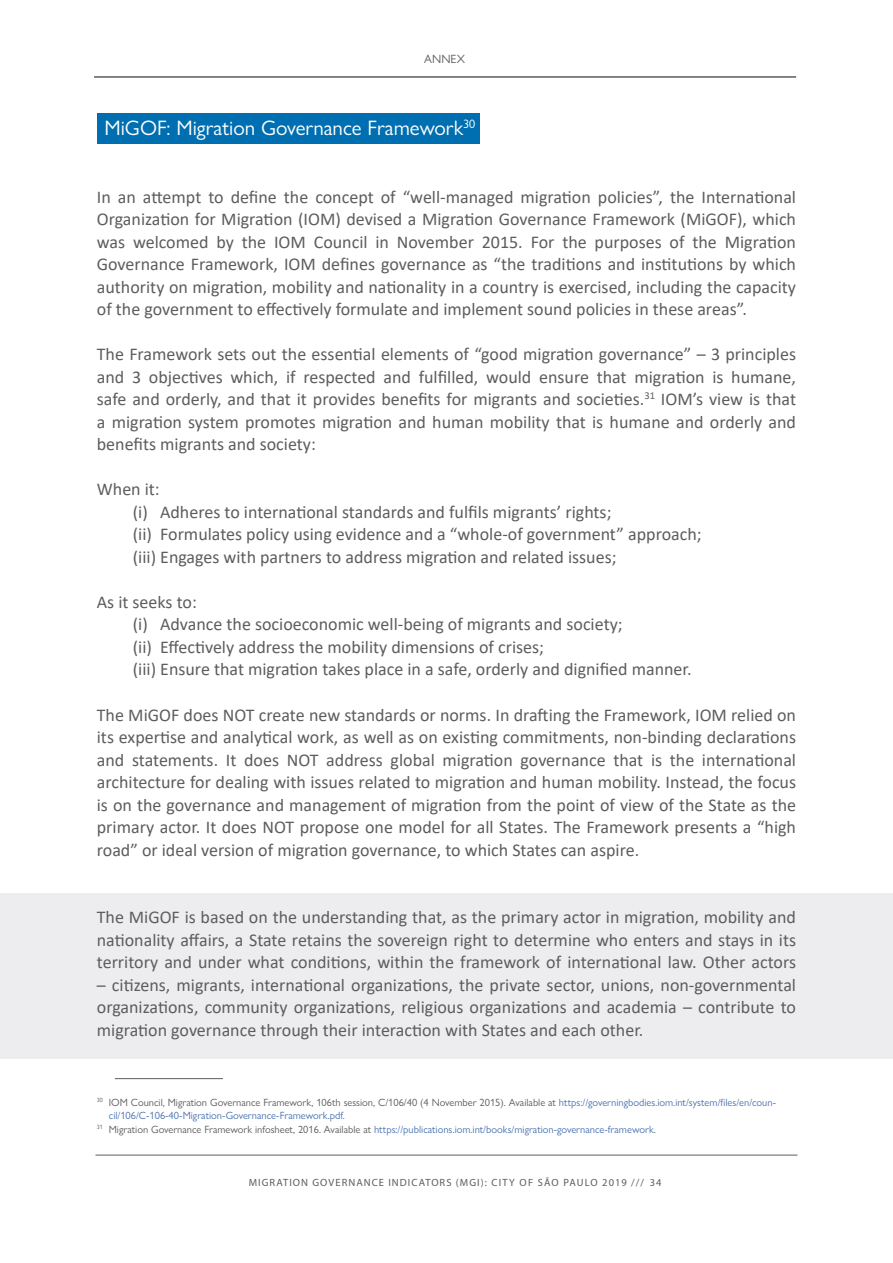
<style>
.page{position:relative;width:893px;height:1263px;background:#fff}
.page>*{position:absolute;margin:0;border:0;box-sizing:border-box;transform-origin:0 0}
.t1{font:21px "Gill Sans Nova";color:#fff}
.t2{font:18px/22.5px "Calibri";color:#5d5d5d;text-align:justify}
.t3{font:12px "Gill Sans Nova";color:#5d5d5d}
.t4{font:10.5px/13.5px "Gill Sans Nova";color:#4a73b0}
.t5{font:10.5px "Myriad Pro";letter-spacing:.1em;color:#5d5d5d}
.s1{color:#5d5d5d}
</style>
<div class="page">
<hr style="left:95px;top:1155px;width:702px;height:1px;background:#5c5c5c">
<div style="left:97px;top:113px;width:383px;height:31px;background:#006fb1"></div>
<div style="left:0;top:893px;width:893px;height:165px;background:#ededf0"></div>
<hr style="left:115px;top:1078px;width:108px;height:1px;background:#5c5c5c">
<hr style="left:94px;top:77px;width:702px;height:1px;background:#5c5c5c">
<p class="t3" style="left:424px;top:51px;width:42px">ANNEX</p>
<p class="t1" style="left:104px;top:115px;width:373px">MiGOF: Migration Governance Framework<sup>30</sup></p>
<p class="t2" style="left:97px;top:185px;width:701px">In an attempt to define the concept of “well-managed migration policies”, the International Organization for Migration (IOM) devised a Migration Governance Framework (MiGOF), which was welcomed by the IOM Council in November 2015. For the purposes of the Migration Governance Framework, IOM defines governance as “the traditions and institutions by which authority on migration, mobility and nationality in a country is exercised, including the capacity of the government to effectively formulate and implement sound policies in these areas”.</p>
<p class="t2" style="left:97px;top:343px;width:701px">The Framework sets out the essential elements of “good migration governance” – 3 principles and 3 objectives which, if respected and fulfilled, would ensure that migration is humane, safe and orderly, and that it provides benefits for migrants and societies.<sup>31</sup> IOM’s view is that a migration system promotes migration and human mobility that is humane and orderly and benefits migrants and society:</p>
<p class="t2" style="left:97px;top:478px;width:64px">When it:</p>
<p class="t2" style="left:133px;top:500px;width:480px">(i) Adheres to international standards and fulfils migrants’ rights;</p>
<p class="t2" style="left:133px;top:523px;width:570px">(ii) Formulates policy using evidence and a “whole-of government” approach;</p>
<p class="t2" style="left:133px;top:545px;width:485px">(iii) Engages with partners to address migration and related issues;</p>
<p class="t2" style="left:97px;top:590px;width:101px">As it seeks to:</p>
<p class="t2" style="left:133px;top:613px;width:491px">(i) Advance the socioeconomic well-being of migrants and society;</p>
<p class="t2" style="left:133px;top:635px;width:413px">(ii) Effectively address the mobility dimensions of crises;</p>
<p class="t2" style="left:133px;top:658px;width:560px">(iii) Ensure that migration takes place in a safe, orderly and dignified manner.</p>
<p class="t2" style="left:97px;top:703px;width:701px">The MiGOF does NOT create new standards or norms. In drafting the Framework, IOM relied on its expertise and analytical work, as well as on existing commitments, non-binding declarations and statements. It does NOT address global migration governance that is the international architecture for dealing with issues related to migration and human mobility. Instead, the focus is on the governance and management of migration from the point of view of the State as the primary actor. It does NOT propose one model for all States. The Framework presents a “high road” or ideal version of migration governance, to which States can aspire.</p>
<p class="t2" style="left:97px;top:905px;width:701px">The MiGOF is based on the understanding that, as the primary actor in migration, mobility and nationality affairs, a State retains the sovereign right to determine who enters and stays in its territory and under what conditions, within the framework of international law. Other actors</p>
<p class="t2" style="left:97px;top:973px;width:701px">– citizens, migrants, international organizations, the private sector, unions, non-governmental organizations, community organizations, religious organizations and academia – contribute to migration governance through their interaction with States and each other.</p>
<p class="t4" style="left:109px;top:1095px;width:669px;text-indent:-12px"><sup>30</sup> <span class="s1">IOM Council, Migration Governance Framework, 106th session, C/106/40 (4 November 2015). Available at</span> https://governingbodies.iom.int/system/files/en/coun&shy;cil/106/C-106-40-Migration-Governance-Framework.pdf.</p>
<p class="t4" style="left:97px;top:1122px;width:561px"><sup>31</sup> <span class="s1">Migration Governance Framework infosheet, 2016. Available at</span> https://publications.iom.int/books/migration-governance-framework<span class="s1">.</span></p>
<p class="t5" style="left:249px;top:1176px;width:414px">MIGRATION GOVERNANCE INDICATORS (MGI): CITY OF SÃO PAULO 2019 /// 34</p>
</div>
